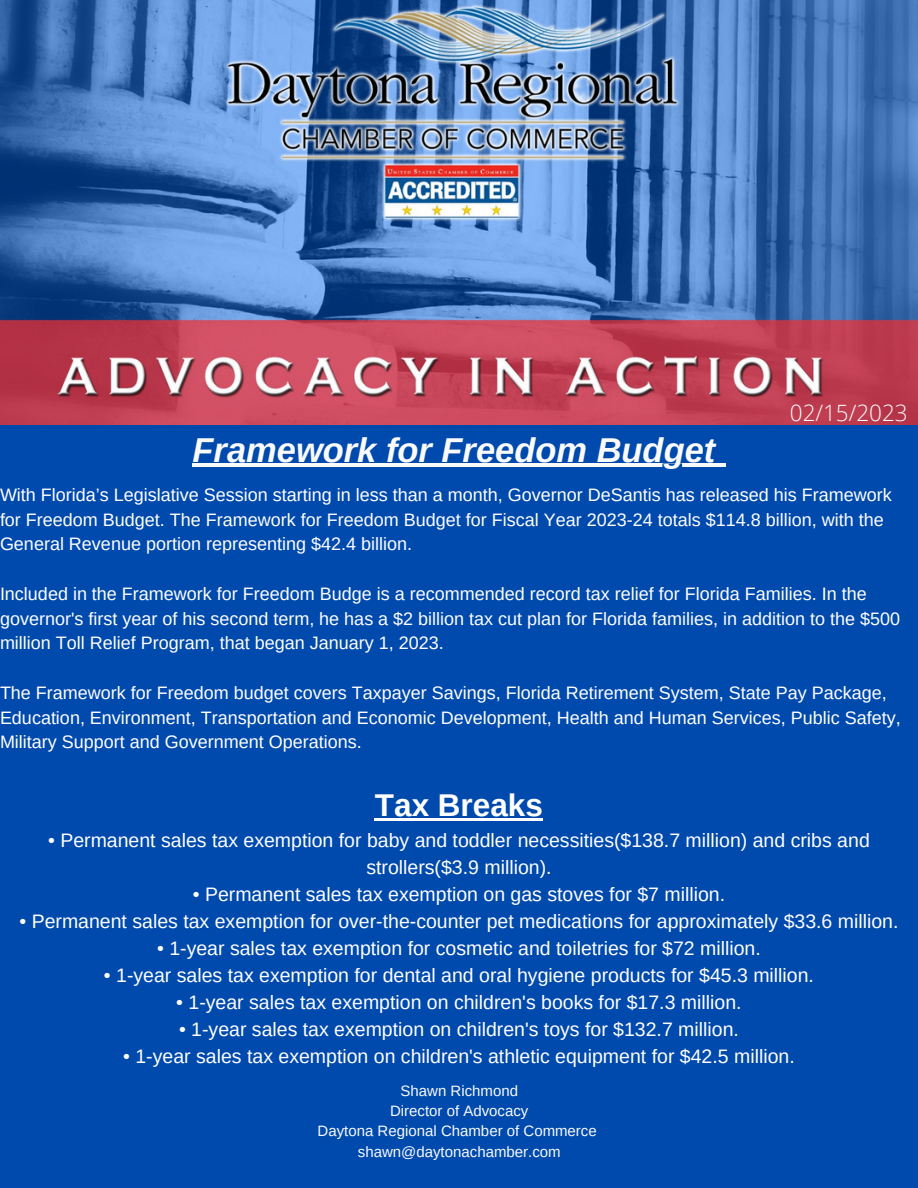
<style>
.page{position:relative;width:918px;height:1188px;background:#004aad}
.page>*{position:absolute;margin:0;border:0;box-sizing:border-box;transform-origin:0 0}
.t1{font:italic 700 34.5px "Arimo";color:#fafafa}
.t2{font:700 31.5px "Arimo";color:#fff}
.t3{font:300 22.5px "Open Sans";color:#fafafa}
.t4{font:19.5px/27px "Arimo";color:#fff;text-align:center}
.t5{font:18px/24.8px "Arimo";color:#fff}
.t6{font:15px/20.2px "Arimo";color:#fafafa;text-align:center}
</style>
<div class="page">
<img style="left:0;top:0;width:917px;height:424px">
<hr style="left:193px;top:463px;width:523px;height:4px;background:#fafafa">
<svg style="left:716px;top:463px;width:9px;height:4px"></svg>
<hr style="left:375px;top:818px;width:168px;height:2px;background:#fff">
<h1 class="t1" style="left:193px;top:431px;width:524px">Framework for Freedom Budget</h1>
<p class="t3" style="left:790px;top:397px;width:119px">02/15/2023</p>
<p class="t5" style="left:0;top:482px;width:893px">With Florida’s Legislative Session starting in less than a month, Governor DeSantis has released his Framework for Freedom Budget. The Framework for Freedom Budget for Fiscal Year 2023-24 totals $114.8 billion, with the<br>General Revenue portion representing $42.4 billion.</p>
<p class="t5" style="left:0;top:581px;width:902px">Included in the Framework for Freedom Budge is a recommended record tax relief for Florida Families. In the governor's first year of his second term, he has a $2 billion tax cut plan for Florida families, in addition to the $500 million Toll Relief Program, that began January 1, 2023.</p>
<p class="t5" style="left:0;top:680px;width:902px">The Framework for Freedom budget covers Taxpayer Savings, Florida Retirement System, State Pay Package,<br>Education, Environment, Transportation and Economic Development, Health and Human Services, Public Safety,<br>Military Support and Government Operations.</p>
<h2 class="t2" style="left:375px;top:787px;width:170px">Tax Breaks</h2>
<p class="t4" style="left:48px;top:827px;width:823px">• Permanent sales tax exemption for baby and toddler necessities($138.7 million) and cribs and strollers($3.9 million).</p>
<p class="t4" style="left:193px;top:881px;width:534px">• Permanent sales tax exemption on gas stoves for $7 million.</p>
<p class="t4" style="left:19px;top:908px;width:881px">• Permanent sales tax exemption for over-the-counter pet medications for approximately $33.6 million.</p>
<p class="t4" style="left:157px;top:935px;width:605px">• 1-year sales tax exemption for cosmetic and toiletries for $72 million.</p>
<p class="t4" style="left:104px;top:962px;width:712px">• 1-year sales tax exemption for dental and oral hygiene products for $45.3 million.</p>
<p class="t4" style="left:176px;top:989px;width:567px">• 1-year sales tax exemption on children's books for $17.3 million.</p>
<p class="t4" style="left:179px;top:1016px;width:561px">• 1-year sales tax exemption on children's toys for $132.7 million.</p>
<p class="t4" style="left:123px;top:1043px;width:673px">• 1-year sales tax exemption on children's athletic equipment for $42.5 million.</p>
<p class="t6" style="left:318px;top:1080px;width:281px">Shawn Richmond<br>Director of Advocacy<br>Daytona Regional Chamber of Commerce shawn@daytonachamber.com</p>
</div>
